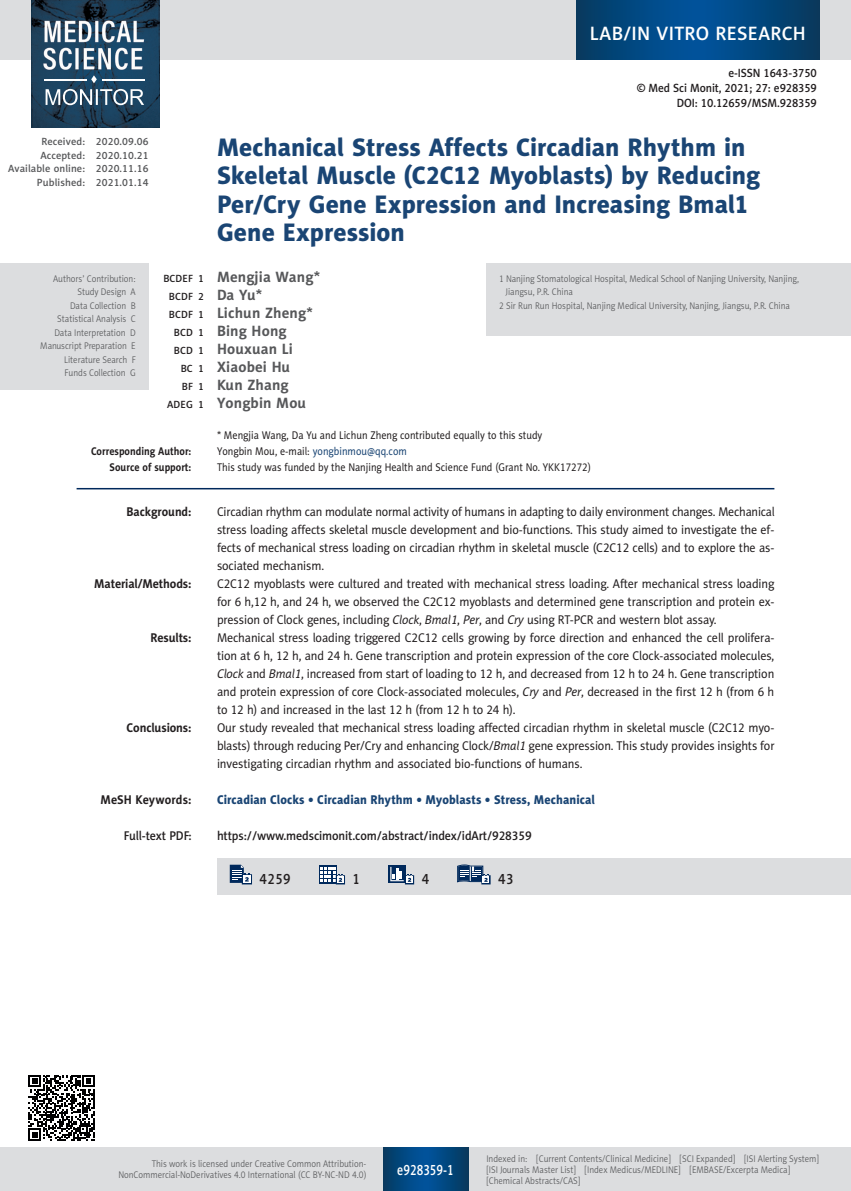
<style>
.page{position:relative;width:851px;height:1191px;background:#fff}
.page>*{position:absolute;margin:0;border:0;box-sizing:border-box;transform-origin:0 0}
.MSM_Tytul{font:25.5px/28.5px "Naomi Sans EFN Heavy";color:#1a4574}
.t1{font:19.5px "Naomi Sans EFN Medium";letter-spacing:.015em;color:#fff}
.MSM_Autorzy{font:700 15px "Naomi Sans EFN";letter-spacing:.01em;color:#57585a}
.MSM_e-PAGINA{font:15px "Naomi Sans EFN Medium";color:#fff;scale:.8 1}
.MSM_dane{font:15px "Naomi Sans EFN Medium";letter-spacing:.03em;color:#231f20;scale:.9 1}
.MSM_Summary_body{font:12.75px/18px "Naomi Sans EFN";letter-spacing:-.01em;color:#231f20;text-align:justify;scale:.95 1}
.MSM_Summary_body-2{font:12.75px/18px "Naomi Sans EFN";letter-spacing:-.01em;color:#231f20;text-align:justify;scale:.94 1}
.MSM_full_text_pdf{font:12.75px "Naomi Sans EFN Medium";letter-spacing:-.01em;color:#231f20;scale:.95 1}
.MSM_keywords{font:12.75px "Naomi Sans EFN Heavy";letter-spacing:.005em;color:#1a4574;scale:.95 1}
.MSM_Summary_body-3{font:700 12.75px "Naomi Sans EFN";letter-spacing:-.01em;color:#231f20;scale:.95 1}
.MSM_keywords-2{font:700 12.75px "Naomi Sans EFN";letter-spacing:.005em;color:#231f20;scale:.95 1}
.MSM_Summary_body-4{font:700 12.75px "Naomi Sans EFN";letter-spacing:-.01em;color:#231f20;scale:.94 1}
.MSM_full_text_pdf-2{font:12px "Naomi Sans EFN Medium";letter-spacing:-.01em;color:#231f20;scale:.95 1}
.MSM_Adres{font:11.25px "Naomi Sans EFN";color:#231f20;scale:.9 1}
.MSM_Support{font:11.25px "Naomi Sans EFN";color:#231f20;scale:.9 1}
.MSM_Adres-2{font:700 11.25px "Naomi Sans EFN";color:#231f20;scale:.9 1}
.MSM_Support-2{font:700 11.25px "Naomi Sans EFN";color:#231f20;scale:.9 1}
.t2{font:10.5px "Naomi Sans EFN Medium";letter-spacing:.01em;color:#57585a}
.MSM_Autorzy-2{font:10.5px "Naomi Sans EFN Medium";color:#231f20}
.MSM_Afiliacja{font:9.75px/11.2px "Naomi Sans EFN Light";color:#57585a;scale:.9 1}
.s1{font-family:"Naomi Sans EFN Medium";font-weight:400;font-size:10.5px;color:#231f20}
.s2{font-family:"Naomi Sans EFN";font-weight:700;font-size:15px;color:#57585a}
.s3{color:#1a4574}
.s4{font-style:italic}
</style>
<div class="page">
<div style="left:217px;top:858px;width:633px;height:36px;background:#dcdddf"></div>
<svg style="left:230px;top:864px;width:22px;height:20px"></svg>
<div style="left:319px;top:865px;width:17px;height:18px;background:#00295c"></div>
<svg style="left:320px;top:866px;width:25px;height:18px"></svg>
<div style="left:388px;top:865px;width:18px;height:18px;background:#00295c"></div>
<svg style="left:390px;top:867px;width:24px;height:17px"></svg>
<svg style="left:457px;top:864px;width:33px;height:20px"></svg>
<hr style="left:77px;top:488px;width:697px;height:1px;background:#00295c">
<div style="left:0;top:264px;width:148px;height:126px;background:#dcdddf"></div>
<div style="left:486px;top:264px;width:364px;height:72px;background:#dcdddf"></div>
<svg style="left:28px;top:1075px;width:67px;height:66px"></svg>
<div style="left:0;top:1148px;width:850px;height:43px;background:#dcdddf"></div>
<svg style="left:383px;top:1147px;width:85px;height:43px;background:#02477e"></svg>
<div style="left:0;top:0;width:850px;height:60px;background:#dcdddf"></div>
<img style="left:32px;top:0;width:127px;height:128px">
<img style="left:45px;top:79px;width:41px;height:1px">
<img style="left:103px;top:79px;width:41px;height:1px">
<svg style="left:91px;top:75px;width:6px;height:8px"></svg>
<img style="left:46px;top:89px;width:98px;height:16px">
<svg style="left:576px;top:0;width:243px;height:60px;background:#02477e"></svg>
<h2 class="t1" style="left:589px;top:22px;width:217px">LAB/IN VITRO RESEARCH</h2>
<p class="MSM_full_text_pdf-2" style="left:728px;top:66px;width:95px">e-ISSN 1643-3750</p>
<p class="MSM_full_text_pdf-2" style="left:636px;top:81px;width:191px">© Med Sci Monit, 2021; 27: e928359</p>
<p class="MSM_full_text_pdf-2" style="left:676px;top:96px;width:149px">DOI: 10.12659/MSM.928359</p>
<p class="MSM_Tytul" style="left:217px;top:132px;width:544px">Mechanical Stress Affects Circadian Rhythm in Skeletal Muscle (C2C12 Myoblasts) by Reducing Per/Cry Gene Expression and Increasing Bmal1<br>Gene Expression</p>
<p class="MSM_Autorzy" style="left:163px;top:268px;width:158px"><span class="s1">BCDEF 1</span> Mengjia Wang*</p>
<p class="MSM_Autorzy-2" style="left:169px;top:290px;width:95px">BCDF 2 <span class="s2">Da Yu*</span></p>
<p class="MSM_Autorzy" style="left:169px;top:304px;width:145px"><span class="s1">BCDF 1</span> Lichun Zheng*</p>
<p class="MSM_Autorzy" style="left:174px;top:322px;width:114px"><span class="s1">BCD 1</span> Bing Hong</p>
<p class="MSM_Autorzy" style="left:174px;top:340px;width:120px"><span class="s1">BCD 1</span> Houxuan Li</p>
<p class="MSM_Autorzy" style="left:181px;top:358px;width:111px"><span class="s1">BC 1</span> Xiaobei Hu</p>
<p class="MSM_Autorzy" style="left:182px;top:376px;width:108px"><span class="s1">BF 1</span> Kun Zhang</p>
<p class="MSM_Autorzy" style="left:167px;top:394px;width:140px"><span class="s1">ADEG 1</span> Yongbin Mou</p>
<p class="MSM_Adres" style="left:217px;top:429px;width:363px">* Mengjia Wang, Da Yu and Lichun Zheng contributed equally to this study</p>
<p class="MSM_Adres-2" style="left:91px;top:445px;width:113px">Corresponding Author:</p>
<p class="MSM_Adres" style="left:217px;top:445px;width:212px">Yongbin Mou, e-mail: <span class="s3">yongbinmou@qq.com</span></p>
<p class="MSM_Support-2" style="left:110px;top:460px;width:92px">Source of support:</p>
<p class="MSM_Support" style="left:217px;top:460px;width:417px">This study was funded by the Nanjing Health and Science Fund (Grant No. YKK17272)</p>
<p class="MSM_Summary_body-4" style="left:126px;top:504px;width:71px">Background:</p>
<p class="MSM_Summary_body-2" style="left:217px;top:503px;width:595px">Circadian rhythm can modulate normal activity of humans in adapting to daily environment changes. Mechanical stress loading affects skeletal muscle development and bio-functions. This study aimed to investigate the ef&shy;fects of mechanical stress loading on circadian rhythm in skeletal muscle (C2C12 cells) and to explore the as&shy;sociated mechanism.</p>
<p class="MSM_Summary_body-3" style="left:94px;top:576px;width:104px">Material/Methods:</p>
<p class="MSM_Summary_body" style="left:217px;top:575px;width:588px">C2C12 myoblasts were cultured and treated with mechanical stress loading. After mechanical stress loading for 6 h,12 h, and 24 h, we observed the C2C12 myoblasts and determined gene transcription and protein ex&shy;pression of Clock genes, including <span class="s4">Clock</span>, <span class="s4">Bmal1</span>, <span class="s4">Per</span>, and <span class="s4">Cry</span> using RT-PCR and western blot assay.</p>
<p class="MSM_Summary_body-3" style="left:150px;top:630px;width:45px">Results:</p>
<p class="MSM_Summary_body" style="left:217px;top:629px;width:588px">Mechanical stress loading triggered C2C12 cells growing by force direction and enhanced the cell prolifera&shy;tion at 6 h, 12 h, and 24 h. Gene transcription and protein expression of the core Clock-associated molecules, <span class="s4">Clock</span> and <span class="s4">Bmal1</span>, increased from start of loading to 12 h, and decreased from 12 h to 24 h. Gene transcription and protein expression of core Clock-associated molecules, <span class="s4">Cry</span> and <span class="s4">Per</span>, decreased in the first 12 h (from 6 h to 12 h) and increased in the last 12 h (from 12 h to 24 h).</p>
<p class="MSM_Summary_body-3" style="left:127px;top:720px;width:70px">Conclusions:</p>
<p class="MSM_Summary_body" style="left:217px;top:719px;width:588px">Our study revealed that mechanical stress loading affected circadian rhythm in skeletal muscle (C2C12 myo&shy;blasts) through reducing Per/Cry and enhancing Clock/<span class="s4">Bmal1</span> gene expression. This study provides insights for investigating circadian rhythm and associated bio-functions of humans.</p>
<p class="MSM_keywords-2" style="left:100px;top:792px;width:97px">MeSH Keywords:</p>
<p class="MSM_keywords" style="left:217px;top:792px;width:399px">Circadian Clocks • Circadian Rhythm • Myoblasts • Stress, Mechanical</p>
<p class="MSM_full_text_pdf" style="left:124px;top:828px;width:73px">Full-text PDF:</p>
<p class="MSM_full_text_pdf" style="left:217px;top:828px;width:333px">https://www.medscimonit.com/abstract/index/idArt/928359</p>
<p class="t2" style="left:41px;top:136px;width:109px">Received: 2020.09.06</p>
<p class="t2" style="left:40px;top:149px;width:110px">Accepted: 2020.10.21</p>
<p class="t2" style="left:8px;top:163px;width:142px">Available online: 2020.11.16</p>
<p class="t2" style="left:37px;top:176px;width:113px">Published: 2021.01.14</p>
<p class="MSM_Afiliacja" style="left:53px;top:273px;width:93px">Authors’ Contribution:</p>
<p class="MSM_Afiliacja" style="left:77px;top:286px;width:66px">Study Design A</p>
<p class="MSM_Afiliacja" style="left:70px;top:300px;width:74px">Data Collection B</p>
<p class="MSM_Afiliacja" style="left:57px;top:313px;width:89px">Statistical Analysis C</p>
<p class="MSM_Afiliacja" style="left:54px;top:327px;width:92px">Data Interpretation D</p>
<p class="MSM_Afiliacja" style="left:40px;top:340px;width:107px">Manuscript Preparation E</p>
<p class="MSM_Afiliacja" style="left:64px;top:354px;width:81px">Literature Search F</p>
<p class="MSM_Afiliacja" style="left:65px;top:367px;width:80px">Funds Collection G</p>
<p class="MSM_Afiliacja" style="left:505px;top:272px;width:327px;line-height:13.5px;text-indent:-6px">1 Nanjing Stomatological Hospital, Medical School of Nanjing University, Nanjing,<br>Jiangsu, P.R. China</p>
<p class="MSM_Afiliacja" style="left:499px;top:300px;width:324px">2 Sir Run Run Hospital, Nanjing Medical University, Nanjing, Jiangsu, P.R. China</p>
<p class="MSM_dane" style="left:259px;top:870px;width:36px">4259</p>
<p class="MSM_dane" style="left:352px;top:870px;width:10px">1</p>
<p class="MSM_dane" style="left:421px;top:870px;width:10px">4</p>
<p class="MSM_dane" style="left:498px;top:870px;width:19px">43</p>
<p class="MSM_Afiliacja" style="left:118px;top:1158px;width:277px;text-align:right">This work is licensed under Creative Common Attribution-<br>NonCommercial-NoDerivatives 4.0 International (CC BY-NC-ND 4.0)</p>
<p class="MSM_e-PAGINA" style="left:397px;top:1160px;width:72px">e928359-1</p>
<p class="MSM_Afiliacja" style="left:486px;top:1152px;width:371px">Indexed in: [Current Contents/Clinical Medicine] [SCI Expanded] [ISI Alerting System] [ISI Journals Master List] [Index Medicus/MEDLINE] [EMBASE/Excerpta Medica] [Chemical Abstracts/CAS]</p>
</div>
